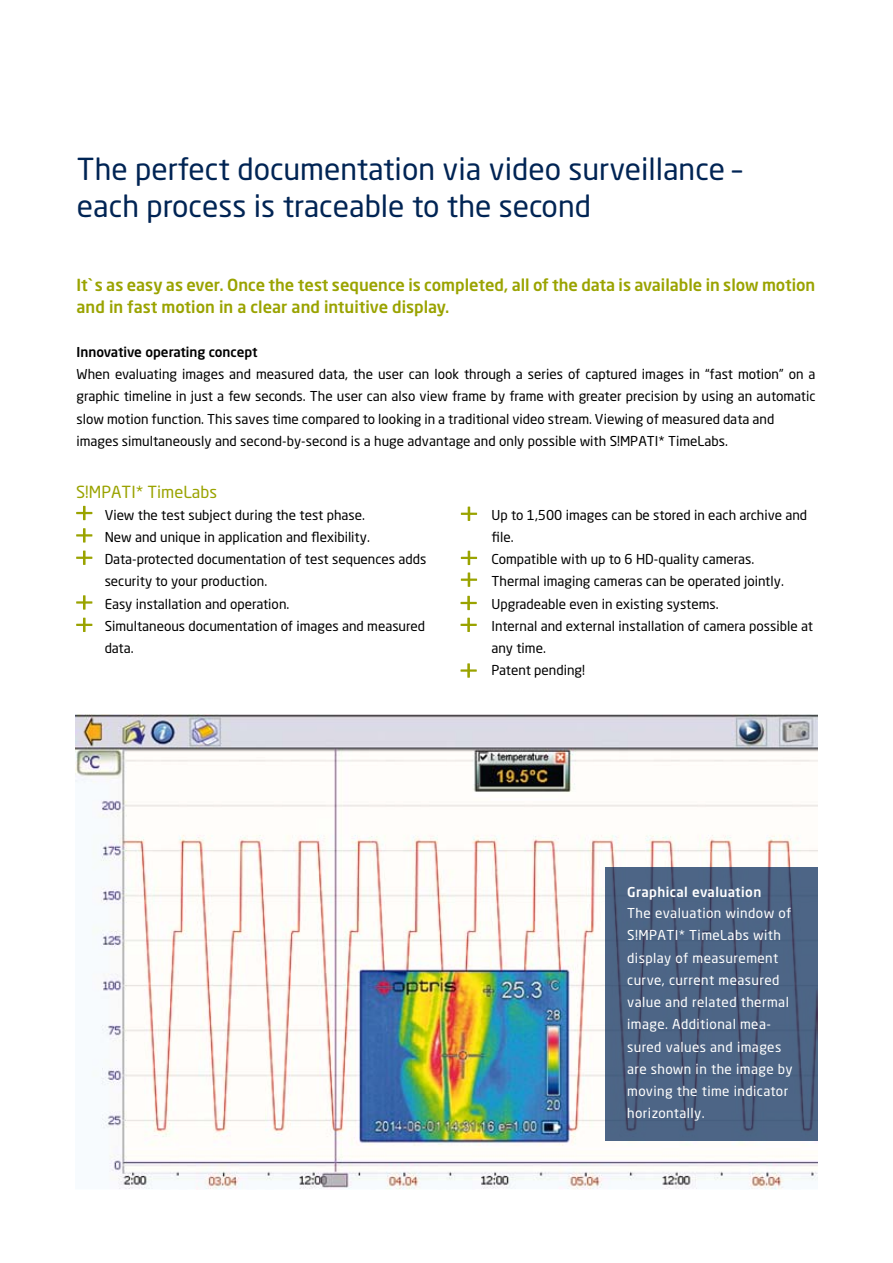
<style>
.page{position:relative;width:893px;height:1263px;background:#fff}
.page>*{position:absolute;margin:0;border:0;box-sizing:border-box;transform-origin:0 0}
.t1{font:30px/36.9px "Neo Sans Std";color:#002454}
.t2{font:500 16.5px/22.2px "Neo Sans Std";color:#9aa300}
.t3{font:16.5px "Neo Sans Std";color:#9aa300}
.t4{font:13.5px/22.2px "Neo Sans Std";color:#000}
.t5{font:13.5px/22.2px "Neo Sans Std";letter-spacing:.03em;color:#fff}
.t6{font:500 13.5px "Neo Sans Std";color:#000}
.t7{font:500 13.5px "Neo Sans Std";letter-spacing:.03em;color:#fff}
</style>
<div class="page">
<svg style="left:76px;top:506px;width:16px;height:14px"></svg>
<svg style="left:76px;top:528px;width:16px;height:14px"></svg>
<svg style="left:76px;top:551px;width:16px;height:14px"></svg>
<svg style="left:76px;top:595px;width:16px;height:15px"></svg>
<svg style="left:76px;top:618px;width:16px;height:14px"></svg>
<svg style="left:461px;top:507px;width:16px;height:14px"></svg>
<svg style="left:461px;top:551px;width:16px;height:14px"></svg>
<svg style="left:461px;top:572px;width:16px;height:15px"></svg>
<svg style="left:460px;top:596px;width:17px;height:14px"></svg>
<svg style="left:460px;top:618px;width:17px;height:14px"></svg>
<img style="left:75px;top:714px;width:743px;height:475px">
<svg style="left:605px;top:868px;width:212px;height:273px;background:#4b6282"></svg>
<svg style="left:460px;top:663px;width:17px;height:15px"></svg>
<h1 class="t1" style="left:77px;top:150px;width:666px">The perfect documentation via video surveillance – each process is traceable to the second</h1>
<p class="t2" style="left:77px;top:273px;width:740px">It`s as easy as ever. Once the test sequence is completed, all of the data is available in slow motion and in fast motion in a clear and intuitive display.</p>
<p class="t6" style="left:77px;top:344px;width:182px">Innovative operating concept</p>
<p class="t4" style="left:77px;top:363px;width:740px">When evaluating images and measured data, the user can look through a series of captured images in “fast motion” on a graphic timeline in just a few seconds. The user can also view frame by frame with greater precision by using an automatic slow motion function. This saves time compared to looking in a traditional video stream. Viewing of measured data and images simultaneously and second-by-second is a huge advantage and only possible with S!MPATI* TimeLabs.</p>
<p class="t3" style="left:76px;top:481px;width:142px">S!MPATI* TimeLabs</p>
<p class="t4" style="left:105px;top:504px;width:323px">View the test subject during the test phase.<br>New and unique in application and flexibility.<br>Data-protected documentation of test sequences adds security to your production.<br>Easy installation and operation.<br>Simultaneous documentation of images and measured data.</p>
<p class="t4" style="left:492px;top:504px;width:323px">Up to 1,500 images can be stored in each archive and file.<br>Compatible with up to 6 HD-quality cameras.<br>Thermal imaging cameras can be operated jointly.<br>Upgradeable even in existing systems.<br>Internal and external installation of camera possible at any time.<br>Patent pending!</p>
<p class="t7" style="left:627px;top:883px;width:136px">Graphical evaluation</p>
<p class="t5" style="left:627px;top:902px;width:167px">The evaluation window of<br>S!MPATI* TimeLabs with display of measurement curve, current measured value and related thermal image. Additional mea&shy;sured values and images are shown in the image by moving the time indicator horizontally.</p>
</div>
